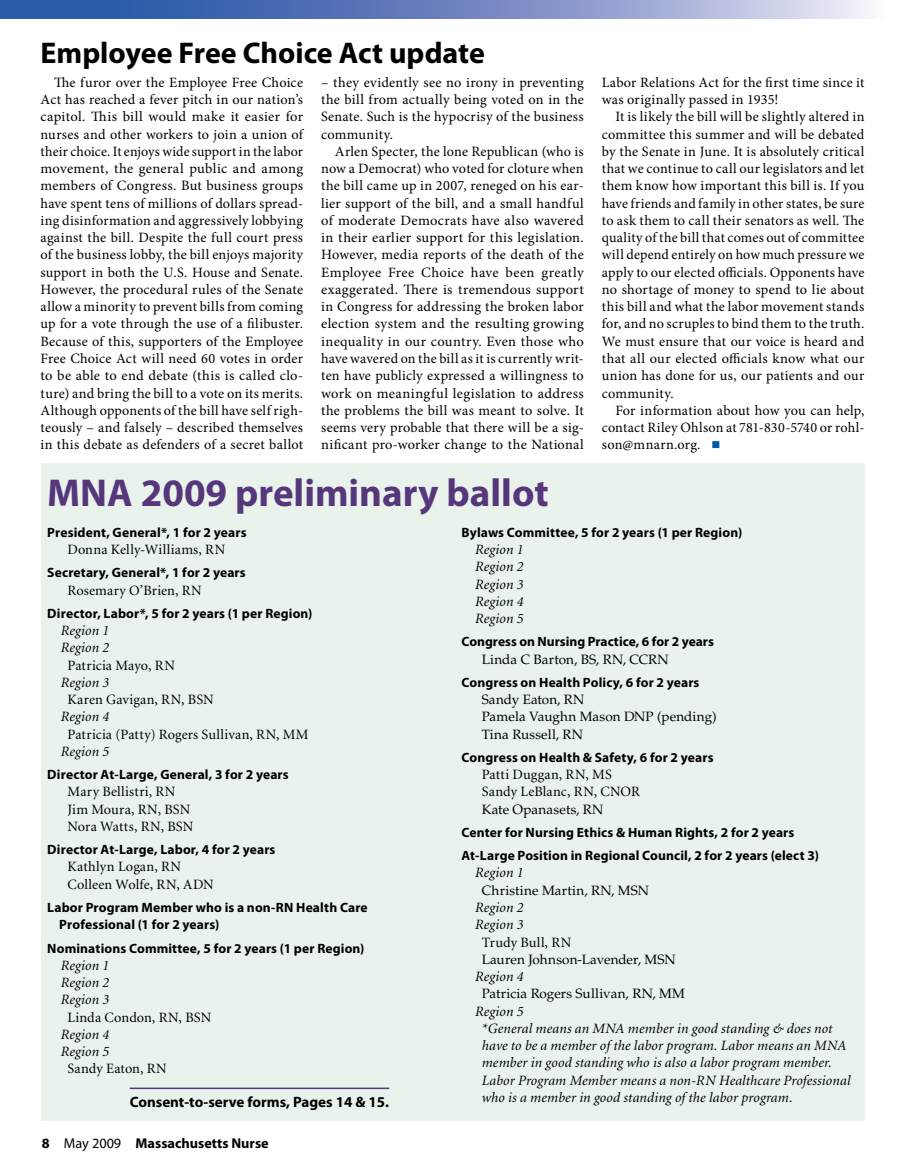
<style>
.page{position:relative;width:905px;height:1175px;background:#fff}
.page>*{position:absolute;margin:0;border:0;box-sizing:border-box;transform-origin:0 0}
.t1{font:700 39px "Myriad Pro";color:#57377c}
.t2{font:700 30px "Myriad Pro";color:#000}
.t3{font:700 15px "Myriad Pro";color:#000}
.t4{font:14.25px/17.2px "Minion Pro";letter-spacing:.015em;color:#000;text-align:justify}
.t5{font:italic 14.25px/17.2px "Minion";letter-spacing:.01em;color:#000}
.t6{font:14.25px/17.2px "Minion";letter-spacing:.015em;color:#000}
.t7{font:700 14.25px "Myriad Pro";color:#000}
.t8{font:700 13.5px/17.2px "Myriad Pro";letter-spacing:.01em;color:#000}
.t9{font:13.5px/17.2px "Palatino";letter-spacing:.01em;color:#000}
.s1{color:#0059a9}
.s2{font-weight:400}
</style>
<div class="page">
<svg style="left:0;top:0;width:869px;height:19px;background:#738bc4"></svg>
<div style="left:40px;top:463px;width:824px;height:657px;background:#e9f2eb"></div>
<hr style="left:130px;top:1087px;width:259px;height:2px;background:#57377c">
<h2 class="t2" style="left:40px;top:33px;width:446px">Employee Free Choice Act update</h2>
<p class="t4" style="left:40px;top:74px;width:264px;text-indent:14px">The furor over the Employee Free Choice Act has reached a fever pitch in our nation’s capitol. This bill would make it easier for nurses and other workers to join a union of their choice. It enjoys wide support in the labor movement, the general public and among members of Congress. But business groups have spent tens of millions of dollars spread&shy;ing disinformation and aggressively lobbying against the bill. Despite the full court press of the business lobby, the bill enjoys majority support in both the U.S. House and Senate.<br>However, the procedural rules of the Senate allow a minority to prevent bills from coming up for a vote through the use of a filibuster.<br>Because of this, supporters of the Employee Free Choice Act will need 60 votes in order to be able to end debate (this is called clo&shy;ture) and bring the bill to a vote on its merits.<br>Although opponents of the bill have self righ&shy;teously – and falsely – described themselves in this debate as defenders of a secret ballot</p>
<p class="t4" style="left:321px;top:74px;width:264px">– they evidently see no irony in preventing the bill from actually being voted on in the Senate. Such is the hypocrisy of the business community.</p>
<p class="t4" style="left:321px;top:143px;width:264px;text-indent:13px">Arlen Specter, the lone Republican (who is now a Democrat) who voted for cloture when the bill came up in 2007, reneged on his ear&shy;lier support of the bill, and a small handful of moderate Democrats have also wavered in their earlier support for this legislation.<br>However, media reports of the death of the Employee Free Choice have been greatly exaggerated. There is tremendous support in Congress for addressing the broken labor election system and the resulting growing inequality in our country. Even those who have wavered on the bill as it is currently writ&shy;ten have publicly expressed a willingness to work on meaningful legislation to address the problems the bill was meant to solve. It seems very probable that there will be a sig&shy;nificant pro-worker change to the National</p>
<p class="t4" style="left:602px;top:74px;width:264px">Labor Relations Act for the first time since it was originally passed in 1935!</p>
<p class="t4" style="left:602px;top:108px;width:264px;text-indent:13px">It is likely the bill will be slightly altered in committee this summer and will be debated by the Senate in June. It is absolutely critical that we continue to call our legislators and let them know how important this bill is. If you have friends and family in other states, be sure to ask them to call their senators as well. The quality of the bill that comes out of committee will depend entirely on how much pressure we apply to our elected officials. Opponents have no shortage of money to spend to lie about this bill and what the labor movement stands for, and no scruples to bind them to the truth.<br>We must ensure that our voice is heard and that all our elected officials know what our union has done for us, our patients and our community.</p>
<p class="t4" style="left:602px;top:402px;width:264px;text-indent:14px">For information about how you can help, contact Riley Ohlson at 781-830-5740 or rohl&shy;son@mnarn.org. <span class="s1">■</span></p>
<h1 class="t1" style="left:47px;top:467px;width:503px">MNA 2009 preliminary ballot</h1>
<p class="t8" style="left:47px;top:523px;width:201px">President, General*, 1 for 2 years</p>
<p class="t6" style="left:68px;top:541px;width:159px">Donna Kelly-Williams, RN</p>
<p class="t8" style="left:47px;top:564px;width:200px">Secretary, General*, 1 for 2 years</p>
<p class="t6" style="left:68px;top:582px;width:136px">Rosemary O’Brien, RN</p>
<p class="t8" style="left:47px;top:604px;width:267px">Director, Labor*, 5 for 2 years (1 per Region)</p>
<p class="t5" style="left:61px;top:622px;width:50px">Region 1<br>Region 2</p>
<p class="t6" style="left:68px;top:657px;width:109px">Patricia Mayo, RN</p>
<p class="t5" style="left:61px;top:674px;width:50px">Region 3</p>
<p class="t6" style="left:68px;top:691px;width:148px">Karen Gavigan, RN, BSN</p>
<p class="t5" style="left:61px;top:709px;width:50px">Region 4</p>
<p class="t6" style="left:68px;top:726px;width:243px">Patricia (Patty) Rogers Sullivan, RN, MM</p>
<p class="t5" style="left:61px;top:743px;width:50px">Region 5</p>
<p class="t8" style="left:47px;top:765px;width:243px">Director At-Large, General, 3 for 2 years</p>
<p class="t6" style="left:68px;top:783px;width:127px">Mary Bellistri, RN<br>Jim Moura, RN, BSN<br>Nora Watts, RN, BSN</p>
<p class="t8" style="left:47px;top:840px;width:230px">Director At-Large, Labor, 4 for 2 years</p>
<p class="t6" style="left:68px;top:858px;width:148px">Kathlyn Logan, RN<br>Colleen Wolfe, RN, ADN</p>
<p class="t8" style="left:59px;top:898px;width:310px;text-indent:-12px">Labor Program Member who is a non-RN Health Care<br>Professional (1 for 2 years)</p>
<p class="t8" style="left:47px;top:939px;width:319px">Nominations Committee, 5 for 2 years (1 per Region)</p>
<p class="t5" style="left:61px;top:957px;width:50px;text-align:justify">Region 1<br>Region 2<br>Region 3</p>
<p class="t6" style="left:68px;top:1009px;width:145px">Linda Condon, RN, BSN</p>
<p class="t5" style="left:61px;top:1026px;width:50px">Region 4<br>Region 5</p>
<p class="t6" style="left:68px;top:1060px;width:101px">Sandy Eaton, RN</p>
<p class="t8" style="left:461px;top:523px;width:282px">Bylaws Committee, 5 for 2 years (1 per Region)</p>
<p class="t5" style="left:475px;top:541px;width:50px;text-align:justify">Region 1<br>Region 2<br>Region 3<br>Region 4<br>Region 5</p>
<p class="t8" style="left:461px;top:633px;width:254px">Congress on Nursing Practice, 6 for 2 years</p>
<p class="t9" style="left:482px;top:650px;width:189px">Linda C Barton, BS, RN, CCRN</p>
<p class="t8" style="left:461px;top:673px;width:239px">Congress on Health Policy, 6 for 2 years</p>
<p class="t9" style="left:482px;top:691px;width:236px">Sandy Eaton, RN<br>Pamela Vaughn Mason DNP (pending)<br>Tina Russell, RN</p>
<p class="t8" style="left:461px;top:748px;width:253px">Congress on Health &amp; Safety, 6 for 2 years</p>
<p class="t6" style="left:482px;top:766px;width:160px">Patti Duggan, RN, MS<br>Sandy LeBlanc, RN, CNOR</p>
<p class="t9" style="left:482px;top:800px;width:123px">Kate Opanasets, RN</p>
<p class="t8" style="left:461px;top:820px;width:359px;line-height:23.2px">Center for Nursing Ethics &amp; Human Rights, 2 for 2 years<br>At-Large Position in Regional Council, 2 for 2 years (elect 3)</p>
<p class="t5" style="left:475px;top:864px;width:50px">Region 1</p>
<p class="t9" style="left:482px;top:881px;width:169px">Christine Martin, RN, MSN</p>
<p class="t5" style="left:475px;top:899px;width:50px">Region 2<br>Region 3</p>
<p class="t6" style="left:482px;top:934px;width:91px">Trudy Bull, RN</p>
<p class="t9" style="left:482px;top:950px;width:195px">Lauren Johnson-Lavender, MSN</p>
<p class="t5" style="left:475px;top:968px;width:50px">Region 4</p>
<p class="t9" style="left:482px;top:985px;width:205px">Patricia Rogers Sullivan, RN, MM</p>
<p class="t5" style="left:482px;top:1002px;width:370px;text-indent:-7px">Region 5<br>*General means an MNA member in good standing &amp; does not have to be a member of the labor program. Labor means an MNA member in good standing who is also a labor program member.<br>Labor Program Member means a non-RN Healthcare Professional who is a member in good standing of the labor program.</p>
<p class="t3" style="left:130px;top:1092px;width:261px">Consent-to-serve forms, Pages 14 &amp; 15.</p>
<p class="t7" style="left:64px;top:1133px;width:206px"><span class="s2">May 2009</span> Massachusetts Nurse</p>
</div>
